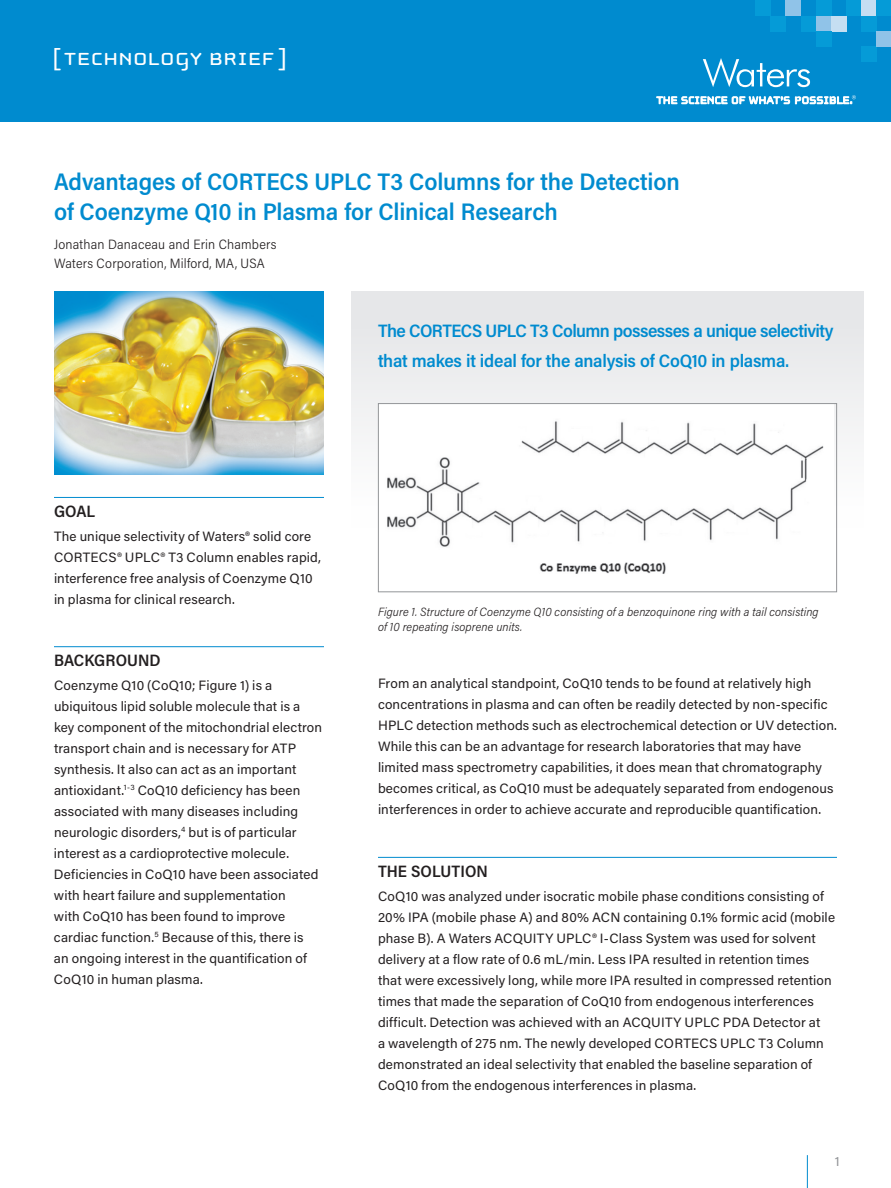
<style>
.page{position:relative;width:891px;height:1188px;background:#fff}
.page>*{position:absolute;margin:0;border:0;box-sizing:border-box;transform-origin:0 0}
.t1{font:25.5px "Cholla Unicase";letter-spacing:.02em;color:#fff;scale:1.1 1}
.t2{font:600 24px/30px "Acumin Pro Semi Cond";letter-spacing:-.005em;color:#008bcf}
.t3{font:600 18px/30px "Acumin Pro Semi Cond";letter-spacing:-.025em;color:#008bcf}
.t4{font:600 16.5px "Acumin Pro Semi Cond";letter-spacing:.005em;color:#231f20}
.t5{font:13.5px/21px "Acumin Pro";letter-spacing:.01em;color:#231f20}
.t6{font:300 13.5px/19.5px "Acumin Pro Semi Cond";letter-spacing:.015em;color:#231f20}
.t7{font:13.5px "Acumin Pro";color:#939598}
.t8{font:italic 300 12px/15px "Acumin Pro Semi Cond";letter-spacing:.01em;color:#231f20}
</style>
<div class="page">
<div style="left:351px;top:291px;width:513px;height:236px;background:#e6e7e9"></div>
<div style="left:0;top:0;width:891px;height:122px;background:#008bcf"></div>
<div style="left:755px;top:0;width:15px;height:16px;background:#059bd7"></div>
<div style="left:861px;top:47px;width:15px;height:15px;background:#059bd7"></div>
<div style="left:770px;top:16px;width:16px;height:15px;background:#059bd7"></div>
<div style="left:786px;top:0;width:15px;height:16px;background:#90c3e8"></div>
<div style="left:801px;top:16px;width:15px;height:15px;background:#059bd7"></div>
<div style="left:816px;top:16px;width:16px;height:15px;background:#90c3e8"></div>
<div style="left:832px;top:16px;width:15px;height:15px;background:#c5def2"></div>
<div style="left:816px;top:0;width:16px;height:16px;background:#059bd7"></div>
<div style="left:816px;top:31px;width:16px;height:16px;background:#059bd7"></div>
<div style="left:861px;top:0;width:15px;height:16px;background:#c5def2"></div>
<div style="left:847px;top:0;width:14px;height:16px;background:#059bd7"></div>
<div style="left:876px;top:0;width:15px;height:16px;background:#059bd7"></div>
<div style="left:861px;top:16px;width:15px;height:15px;background:#059bd7"></div>
<div style="left:876px;top:31px;width:15px;height:16px;background:#90c3e8"></div>
<svg style="left:657px;top:95px;width:199px;height:9px"></svg>
<svg style="left:703px;top:58px;width:107px;height:29px"></svg>
<hr style="left:807px;top:1155px;width:1px;height:33px;background:#008bcf">
<img style="left:54px;top:291px;width:270px;height:183px">
<hr style="left:54px;top:497px;width:270px;height:1px;background:#008bcf">
<hr style="left:54px;top:646px;width:270px;height:1px;background:#008bcf">
<hr style="left:378px;top:857px;width:459px;height:1px;background:#008bcf">
<img style="left:380px;top:405px;width:454px;height:169px">
<div style="left:378px;top:403px;width:459px;height:189px;border:1px solid #939598"></div>
<h1 class="t1" style="left:52px;top:46px;width:215px">[ TECHNOLOGY BRIEF ]</h1>
<h2 class="t2" style="left:54px;top:165px;width:627px">Advantages of CORTECS UPLC T3 Columns for the Detection of Coenzyme Q10 in Plasma for Clinical Research</h2>
<p class="t6" style="left:54px;top:234px;width:224px">Jonathan Danaceau and Erin Chambers<br>Waters Corporation, Milford, MA, USA</p>
<p class="t4" style="left:54px;top:499px;width:43px">GOAL</p>
<p class="t5" style="left:54px;top:525px;width:269px">The unique selectivity of Waters® solid core CORTECS® UPLC® T3 Column enables rapid, interference free analysis of Coenzyme Q10 in plasma for clinical research.</p>
<p class="t4" style="left:54px;top:649px;width:108px">BACKGROUND</p>
<p class="t5" style="left:54px;top:674px;width:270px">Coenzyme Q10 (CoQ10; Figure 1) is a ubiquitous lipid soluble molecule that is a key component of the mitochondrial electron transport chain and is necessary for ATP synthesis. It also can act as an important antioxidant.<sup>1-3</sup> CoQ10 deficiency has been associated with many diseases including neurologic disorders,<sup>4</sup> but is of particular interest as a cardioprotective molecule.<br>Deficiencies in CoQ10 have been associated with heart failure and supplementation<br>with CoQ10 has been found to improve cardiac function.<sup>5</sup> Because of this, there is<br>an ongoing interest in the quantification of CoQ10 in human plasma.</p>
<h3 class="t3" style="left:378px;top:315px;width:457px">The CORTECS UPLC T3 Column possesses a unique selectivity that makes it ideal for the analysis of CoQ10 in plasma.</h3>
<p class="t8" style="left:378px;top:604px;width:442px">Figure 1. Structure of Coenzyme Q10 consisting of a benzoquinone ring with a tail consisting of 10 repeating isoprene units.</p>
<p class="t5" style="left:378px;top:673px;width:461px">From an analytical standpoint, CoQ10 tends to be found at relatively high concentrations in plasma and can often be readily detected by non-specific HPLC detection methods such as electrochemical detection or UV detection.<br>While this can be an advantage for research laboratories that may have limited mass spectrometry capabilities, it does mean that chromatography becomes critical, as CoQ10 must be adequately separated from endogenous interferences in order to achieve accurate and reproducible quantification.</p>
<p class="t4" style="left:378px;top:859px;width:111px">THE SOLUTION</p>
<p class="t5" style="left:378px;top:885px;width:459px">CoQ10 was analyzed under isocratic mobile phase conditions consisting of 20% IPA (mobile phase A) and 80% ACN containing 0.1% formic acid (mobile phase B). A Waters ACQUITY UPLC® I-Class System was used for solvent delivery at a flow rate of 0.6 mL/min. Less IPA resulted in retention times that were excessively long, while more IPA resulted in compressed retention times that made the separation of CoQ10 from endogenous interferences difficult. Detection was achieved with an ACQUITY UPLC PDA Detector at<br>a wavelength of 275 nm. The newly developed CORTECS UPLC T3 Column demonstrated an ideal selectivity that enabled the baseline separation of CoQ10 from the endogenous interferences in plasma.</p>
<p class="t7" style="left:835px;top:1151px;width:6px">1</p>
</div>
